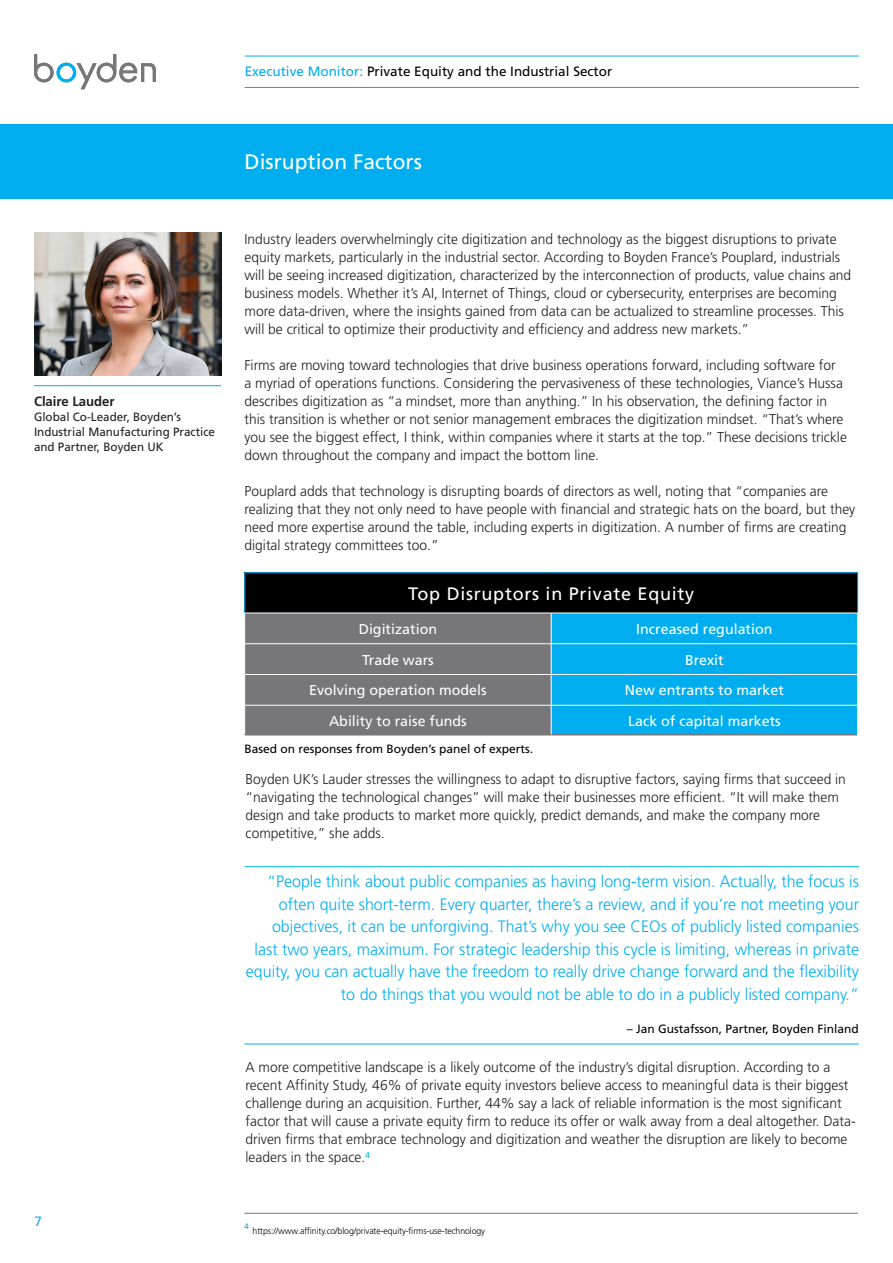
<style>
.page{position:relative;width:893px;height:1263px;background:#fff}
.page>*{position:absolute;margin:0;border:0;box-sizing:border-box;transform-origin:0 0}
.t1{font:21px "Frutiger";color:#fff}
.Paragraph_Style_1{font:18px "Frutiger";letter-spacing:.04em;color:#fff}
.Body_Text{font:300 16.5px/22.5px "Frutiger";color:#00aeef;text-align:right}
.t2{font:300 14.25px/18px "Frutiger";color:#231f20}
.Paragraph_Style_1-2{font:14.25px "Frutiger";color:#fff}
.t3{font:13.5px "Frutiger";color:#000}
.Body_Text-2{font:700 13.5px "Frutiger";color:#231f20}
.t4{font:13.5px "Frutiger";color:#00aeef}
.Body_Text-3{font:12px/15px "Frutiger";color:#231f20}
.Paragraph_Style_1-3{font:12px "Frutiger";color:#000}
.Body_Text-4{font:12px "Frutiger";color:#000}
.Paragraph_Style_1-4{font:300 9px "Frutiger";letter-spacing:-.01em;color:#000}
.Paragraph_Style_1-5{font:7.8px "Frutiger";color:#00aeef}
.s1{color:#00aeef}
</style>
<div class="page">
<svg style="left:34px;top:54px;width:122px;height:35px"></svg>
<div style="left:245px;top:573px;width:613px;height:40px;background:#000"></div>
<svg style="left:245px;top:614px;width:612px;height:122px;background:#3d93b5"></svg>
<hr style="left:244px;top:572px;width:307px;height:1px;background:#00aeef">
<hr style="left:244px;top:573px;width:1px;height:40px;background:#00aeef">
<hr style="left:551px;top:572px;width:307px;height:1px;background:#00aeef">
<hr style="left:857px;top:573px;width:1px;height:40px;background:#00aeef">
<hr style="left:551px;top:613px;width:1px;height:30px;background:#fff">
<hr style="left:551px;top:644px;width:1px;height:30px;background:#fff">
<hr style="left:551px;top:675px;width:1px;height:30px;background:#fff">
<hr style="left:551px;top:705px;width:1px;height:31px;background:#fff">
<hr style="left:244px;top:643px;width:307px;height:1px;background:#fff">
<hr style="left:551px;top:643px;width:307px;height:1px;background:#fff">
<hr style="left:244px;top:674px;width:307px;height:1px;background:#fff">
<hr style="left:551px;top:674px;width:307px;height:1px;background:#fff">
<hr style="left:244px;top:705px;width:307px;height:1px;background:#fff">
<hr style="left:551px;top:705px;width:307px;height:1px;background:#fff">
<hr style="left:244px;top:734px;width:612px;height:1px;background:#77777a">
<div style="left:0;top:124px;width:893px;height:74px;background:#00aeef"></div>
<hr style="left:34px;top:385px;width:187px;height:1px;background:#00aeef">
<img style="left:34px;top:233px;width:187px;height:142px">
<hr style="left:244px;top:866px;width:615px;height:1px;background:#00aeef">
<hr style="left:244px;top:1044px;width:615px;height:1px;background:#00aeef">
<hr style="left:244px;top:1213px;width:614px;height:1px;background:#77777a">
<hr style="left:245px;top:56px;width:614px;height:1px;background:#00aeef">
<hr style="left:245px;top:87px;width:614px;height:1px;background:#00aeef">
<p class="Body_Text-2" style="left:34px;top:394px;width:82px">Claire Lauder</p>
<p class="Body_Text-3" style="left:34px;top:410px;width:183px">Global Co-Leader, Boyden’s<br>Industrial Manufacturing Practice and Partner, Boyden UK</p>
<p class="t4" style="left:34px;top:1213px;width:9px">7</p>
<p class="t3" style="left:245px;top:64px;width:369px"><span class="s1">Executive Monitor:</span> Private Equity and the Industrial Sector</p>
<p class="t1" style="left:245px;top:150px;width:179px">Disruption Factors</p>
<p class="t2" style="left:244px;top:230px;width:608px">Industry leaders overwhelmingly cite digitization and technology as the biggest disruptions to private equity markets, particularly in the industrial sector. According to Boyden France’s Pouplard, industrials will be seeing increased digitization, characterized by the interconnection of products, value chains and business models. Whether it’s AI, Internet of Things, cloud or cybersecurity, enterprises are becoming more data-driven, where the insights gained from data can be actualized to streamline processes. This will be critical to optimize their productivity and efficiency and address new markets.”</p>
<p class="t2" style="left:244px;top:356px;width:604px">Firms are moving toward technologies that drive business operations forward, including software for<br>a myriad of operations functions. Considering the pervasiveness of these technologies, Viance’s Hussa describes digitization as “a mindset, more than anything.” In his observation, the defining factor in this transition is whether or not senior management embraces the digitization mindset. “That’s where you see the biggest effect, I think, within companies where it starts at the top.” These decisions trickle down throughout the company and impact the bottom line.</p>
<p class="t2" style="left:244px;top:482px;width:612px">Pouplard adds that technology is disrupting boards of directors as well, noting that “companies are realizing that they not only need to have people with financial and strategic hats on the board, but they need more expertise around the table, including experts in digitization. A number of firms are creating digital strategy committees too.”</p>
<p class="Paragraph_Style_1" style="left:408px;top:583px;width:288px">Top Disruptors in Private Equity</p>
<p class="Paragraph_Style_1-2" style="left:359px;top:621px;width:80px">Digitization</p>
<p class="Paragraph_Style_1-2" style="left:636px;top:621px;width:138px">Increased regulation</p>
<p class="Paragraph_Style_1-2" style="left:362px;top:651px;width:73px">Trade wars</p>
<p class="Paragraph_Style_1-2" style="left:685px;top:651px;width:40px">Brexit</p>
<p class="Paragraph_Style_1-2" style="left:309px;top:682px;width:179px">Evolving operation models</p>
<p class="Paragraph_Style_1-2" style="left:625px;top:682px;width:161px">New entrants to market</p>
<p class="Paragraph_Style_1-2" style="left:329px;top:713px;width:139px">Ability to raise funds</p>
<p class="Paragraph_Style_1-2" style="left:628px;top:713px;width:154px">Lack of capital markets</p>
<p class="Paragraph_Style_1-3" style="left:244px;top:742px;width:290px">Based on responses from Boyden’s panel of experts.</p>
<p class="t2" style="left:246px;top:770px;width:602px">Boyden UK’s Lauder stresses the willingness to adapt to disruptive factors, saying firms that succeed in “navigating the technological changes” will make their businesses more efficient. “It will make them design and take products to market more quickly, predict demands, and make the company more competitive,” she adds.</p>
<p class="Body_Text" style="left:246px;top:870px;width:615px">“People think about public companies as having long-term vision. Actually, the focus is often quite short-term. Every quarter, there’s a review, and if you’re not meeting your objectives, it can be unforgiving. That’s why you see CEOs of publicly listed companies last two years, maximum. For strategic leadership this cycle is limiting, whereas in private equity, you can actually have the freedom to really drive change forward and the flexibility to do things that you would not be able to do in a publicly listed company.”</p>
<p class="Body_Text-4" style="left:627px;top:1021px;width:234px">– Jan Gustafsson, Partner, Boyden Finland</p>
<p class="t2" style="left:246px;top:1058px;width:612px">A more competitive landscape is a likely outcome of the industry’s digital disruption. According to a recent Affinity Study, 46% of private equity investors believe access to meaningful data is their biggest challenge during an acquisition. Further, 44% say a lack of reliable information is the most significant factor that will cause a private equity firm to reduce its offer or walk away from a deal altogether. Data&shy;driven firms that embrace technology and digitization and weather the disruption are likely to become leaders in the space.<sup>4</sup></p>
<p class="Paragraph_Style_1-5" style="left:244px;top:1222px;width:6px">4</p>
<p class="Paragraph_Style_1-4" style="left:253px;top:1225px;width:234px">https://www.affinity.co/blog/private-equity-firms-use-technology</p>
</div>
